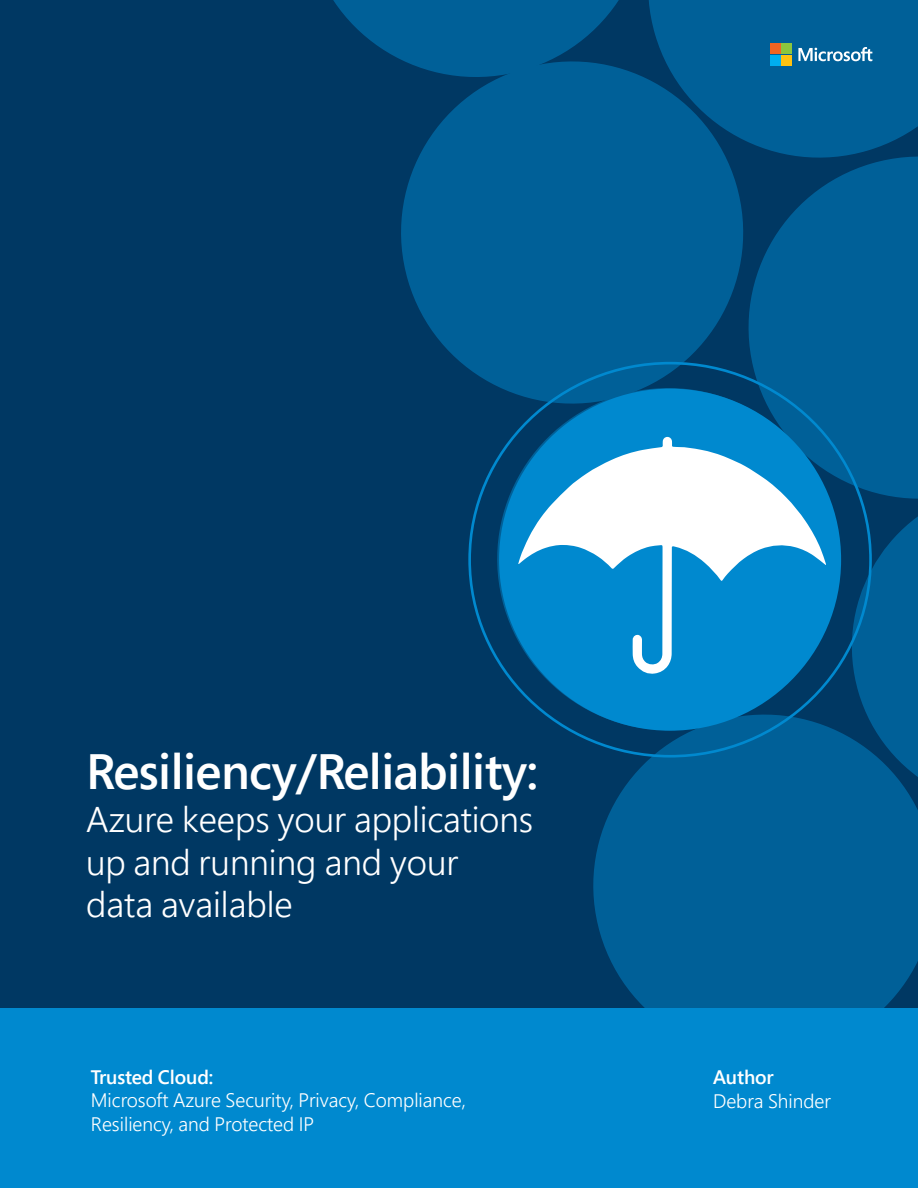
<style>
.page{position:relative;width:918px;height:1188px;background:#003863}
.page>*{position:absolute;margin:0;border:0;box-sizing:border-box;transform-origin:0 0}
.t1{font:600 49.5px "Segoe Pro Display";letter-spacing:-.01em;color:#fff}
.t2{font:300 35.7px/42.9px "Segoe Pro Display";color:#fff}
.t3{font:300 19.5px/23.4px "Segoe Pro Display";color:#fff}
.t4{font:600 19.5px "Segoe Pro Display";letter-spacing:-.005em;color:#fff}
.s1{font-weight:600}
</style>
<div class="page">
<svg style="left:859px;top:518px;width:59px;height:177px"></svg>
<svg style="left:763px;top:177px;width:155px;height:341px;background:#005c93"></svg>
<svg style="left:667px;top:0;width:251px;height:177px;background:#005c92"></svg>
<svg style="left:333px;top:0;width:334px;height:48px"></svg>
<svg style="left:381px;top:42px;width:382px;height:333px;fill:#006098"></svg>
<svg style="left:478px;top:368px;width:381px;height:366px"></svg>
<svg style="left:574px;top:695px;width:344px;height:313px;fill:#006098"></svg>
<div style="left:499px;top:388px;width:342px;height:343px;background:#0089cf;border-radius:50%"></div>
<svg style="left:518px;top:437px;width:308px;height:238px"></svg>
<div style="left:0;top:1008px;width:918px;height:180px;background:#0089cf"></div>
<svg style="left:798px;top:47px;width:74px;height:14px"></svg>
<div style="left:770px;top:44px;width:10px;height:10px;background:#f36421"></div>
<div style="left:782px;top:44px;width:10px;height:10px;background:#8bc63e"></div>
<div style="left:770px;top:55px;width:10px;height:10px;background:#00aeef"></div>
<div style="left:782px;top:55px;width:10px;height:10px;background:#fec210"></div>
<p class="t1" style="left:86px;top:738px;width:453px">Resiliency/Reliability:</p>
<p class="t2" style="left:86px;top:797px;width:448px">Azure keeps your applications up and running and your data available</p>
<p class="t3" style="left:91px;top:1065px;width:377px"><span class="s1">Trusted Cloud:<br></span>Microsoft Azure Security, Privacy, Compliance,<br>Resiliency, and Protected IP</p>
<p class="t4" style="left:713px;top:1064px;width:62px">Author</p>
<p class="t3" style="left:713px;top:1089px;width:119px">Debra Shinder</p>
</div>
